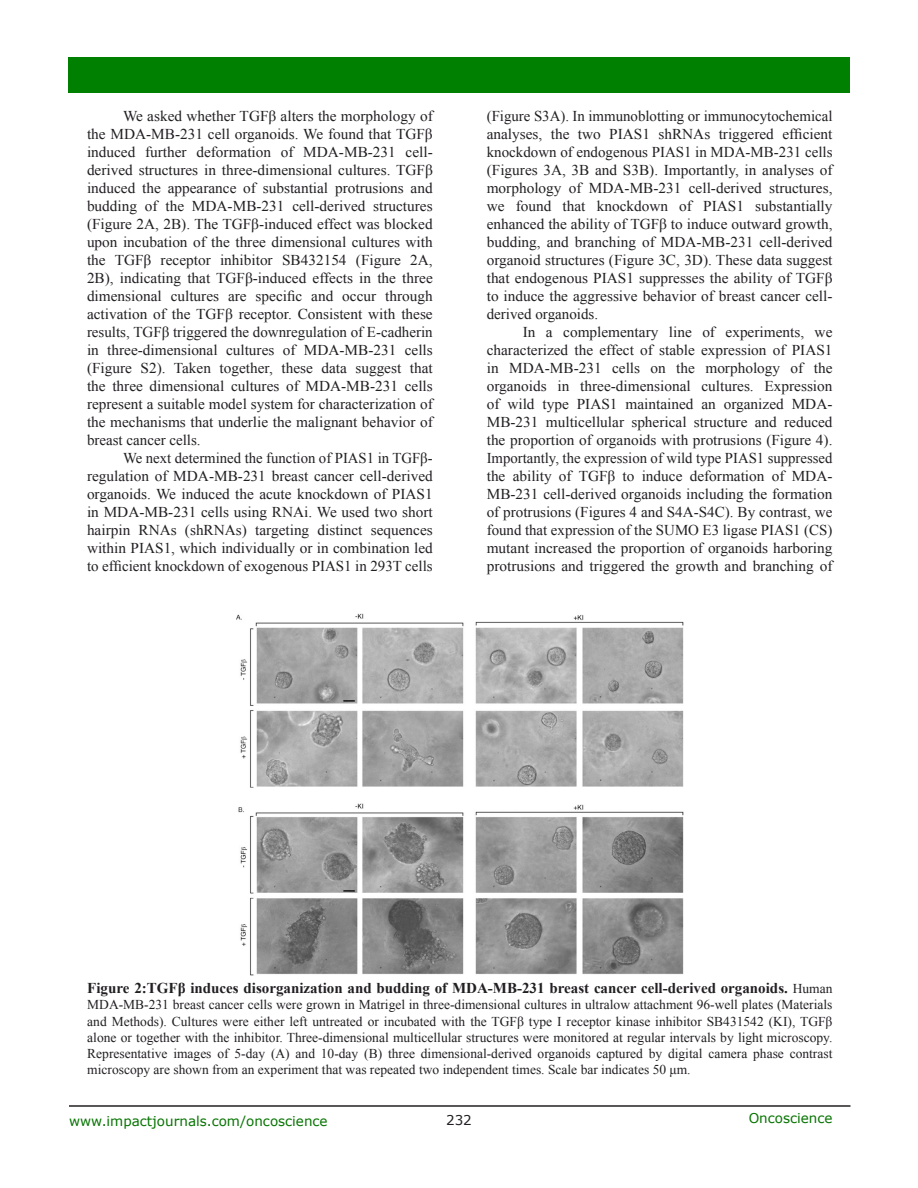
<style>
.page{position:relative;width:918px;height:1188px;background:#fff}
.page>*{position:absolute;margin:0;border:0;box-sizing:border-box;transform-origin:0 0}
.BodyText{font:15px/18px "Times New Roman";color:#221f22;text-align:justify}
.FigureText{font:700 15px "Times New Roman";color:#221f22}
.FigureText-2{font:13.5px/16.2px "Times New Roman";color:#221f22;text-align:justify}
.t1{font:13.5px "Verdana";color:#067400}
.t2{font:13.5px "Verdana";color:#221f22}
.s1{font-weight:400;font-size:13.5px}
</style>
<div class="page">
<hr style="left:69px;top:1105px;width:781px;height:2px;background:#231f20">
<div style="left:68px;top:57px;width:782px;height:36px;background:#008000"></div>
<img style="left:237px;top:613px;width:446px;height:363px">
<p class="BodyText" style="left:87px;top:107px;width:347px;text-indent:36px">We asked whether TGFβ alters the morphology of the MDA-MB-231 cell organoids. We found that TGFβ induced further deformation of MDA-MB-231 cell&shy;derived structures in three-dimensional cultures. TGFβ induced the appearance of substantial protrusions and budding of the MDA-MB-231 cell-derived structures (Figure 2A, 2B). The TGFβ-induced effect was blocked upon incubation of the three dimensional cultures with the TGFβ receptor inhibitor SB432154 (Figure 2A, 2B), indicating that TGFβ-induced effects in the three dimensional cultures are specific and occur through activation of the TGFβ receptor. Consistent with these results, TGFβ triggered the downregulation of E-cadherin in three-dimensional cultures of MDA-MB-231 cells (Figure S2). Taken together, these data suggest that the three dimensional cultures of MDA-MB-231 cells represent a suitable model system for characterization of the mechanisms that underlie the malignant behavior of breast cancer cells.</p>
<p class="BodyText" style="left:87px;top:449px;width:347px;text-indent:36px">We next determined the function of PIAS1 in TGFβ&shy;regulation of MDA-MB-231 breast cancer cell-derived organoids. We induced the acute knockdown of PIAS1 in MDA-MB-231 cells using RNAi. We used two short hairpin RNAs (shRNAs) targeting distinct sequences within PIAS1, which individually or in combination led to efficient knockdown of exogenous PIAS1 in 293T cells</p>
<p class="BodyText" style="left:487px;top:107px;width:347px">(Figure S3A). In immunoblotting or immunocytochemical analyses, the two PIAS1 shRNAs triggered efficient knockdown of endogenous PIAS1 in MDA-MB-231 cells (Figures 3A, 3B and S3B). Importantly, in analyses of morphology of MDA-MB-231 cell-derived structures, we found that knockdown of PIAS1 substantially enhanced the ability of TGFβ to induce outward growth, budding, and branching of MDA-MB-231 cell-derived organoid structures (Figure 3C, 3D). These data suggest that endogenous PIAS1 suppresses the ability of TGFβ to induce the aggressive behavior of breast cancer cell&shy;derived organoids.</p>
<p class="BodyText" style="left:487px;top:323px;width:347px;text-indent:36px">In a complementary line of experiments, we characterized the effect of stable expression of PIAS1 in MDA-MB-231 cells on the morphology of the organoids in three-dimensional cultures. Expression of wild type PIAS1 maintained an organized MDA-MB-231 multicellular spherical structure and reduced the proportion of organoids with protrusions (Figure 4).<br>Importantly, the expression of wild type PIAS1 suppressed the ability of TGFβ to induce deformation of MDA-MB-231 cell-derived organoids including the formation of protrusions (Figures 4 and S4A-S4C). By contrast, we found that expression of the SUMO E3 ligase PIAS1 (CS) mutant increased the proportion of organoids harboring protrusions and triggered the growth and branching of</p>
<p class="FigureText" style="left:87px;top:978px;width:747px">Figure 2:TGFβ induces disorganization and budding of MDA-MB-231 breast cancer cell-derived organoids. <span class="s1">Human</span></p>
<p class="FigureText-2" style="left:87px;top:997px;width:747px">MDA-MB-231 breast cancer cells were grown in Matrigel in three-dimensional cultures in ultralow attachment 96-well plates (Materials and Methods). Cultures were either left untreated or incubated with the TGFβ type I receptor kinase inhibitor SB431542 (KI), TGFβ alone or together with the inhibitor. Three-dimensional multicellular structures were monitored at regular intervals by light microscopy.<br>Representative images of 5-day (A) and 10-day (B) three dimensional-derived organoids captured by digital camera phase contrast microscopy are shown from an experiment that was repeated two independent times. Scale bar indicates 50 μm.</p>
<p class="t1" style="left:69px;top:1112px;width:260px">www.impactjournals.com/oncoscience</p>
<p class="t2" style="left:446px;top:1111px;width:27px">232</p>
<p class="t1" style="left:749px;top:1109px;width:85px">Oncoscience</p>
</div>
